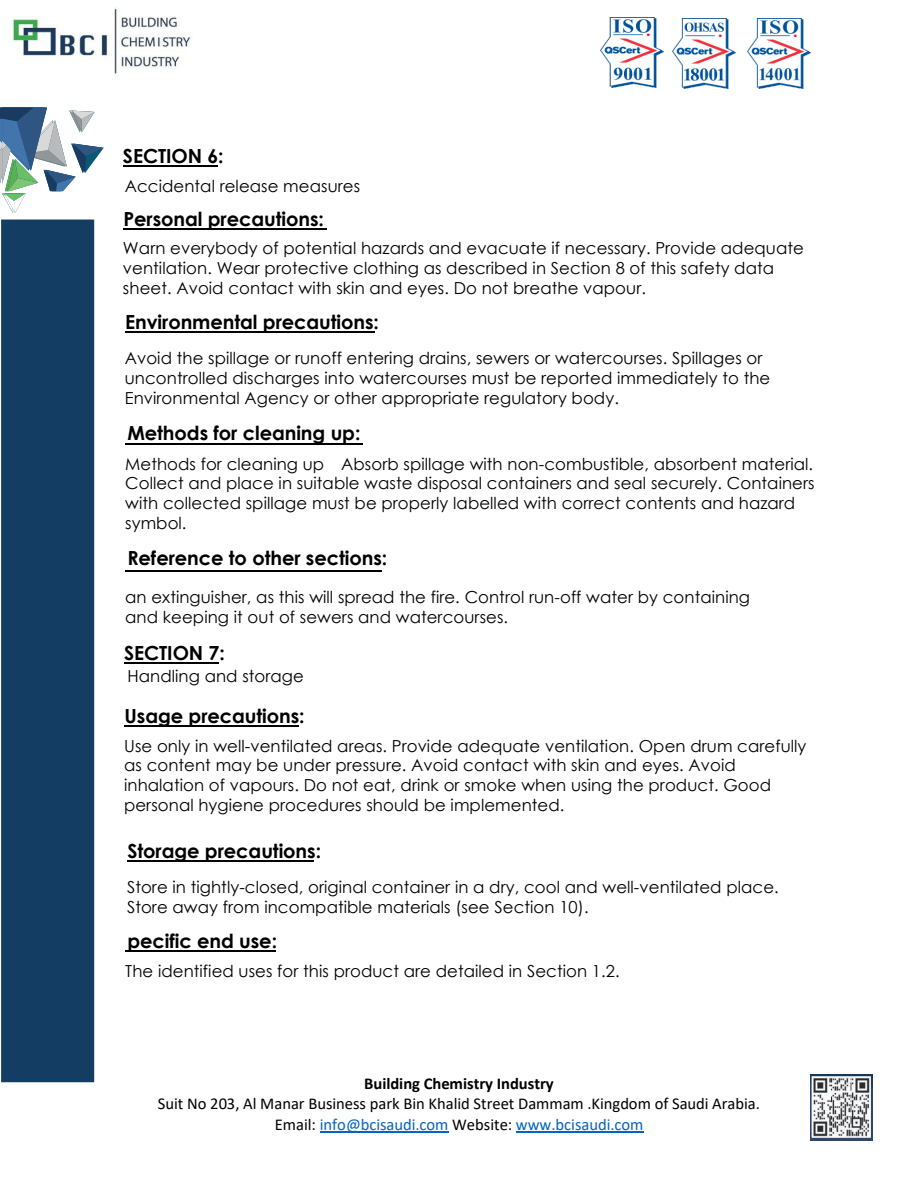
<style>
.page{position:relative;width:918px;height:1188px;background:#fff}
.page>*{position:absolute;margin:0;border:0;box-sizing:border-box;transform-origin:0 0}
.t1{font:700 19.5px "Century Gothic";letter-spacing:-.005em;color:#000}
.t2{font:16.5px/19.8px "Century Gothic";letter-spacing:.005em;color:#000}
.t3{font:16.5px/20.2px "Calibri";color:#000;text-align:center}
.t4{font:700 16.5px "Calibri";color:#000}
.s1{color:#0563c1}
</style>
<div class="page">
<hr style="left:123px;top:165px;width:94px;height:1px;background:#000">
<hr style="left:123px;top:228px;width:204px;height:2px;background:#000">
<hr style="left:125px;top:331px;width:250px;height:2px;background:#000">
<hr style="left:126px;top:443px;width:237px;height:2px;background:#000">
<hr style="left:124px;top:662px;width:94px;height:2px;background:#000">
<hr style="left:125px;top:725px;width:174px;height:2px;background:#000">
<hr style="left:127px;top:860px;width:187px;height:2px;background:#000">
<hr style="left:126px;top:950px;width:150px;height:2px;background:#000">
<hr style="left:126px;top:570px;width:256px;height:2px;background:#000">
<hr style="left:320px;top:1131px;width:129px;height:1px;background:#0563c1">
<hr style="left:516px;top:1131px;width:127px;height:1px;background:#0563c1">
<img style="left:601px;top:18px;width:63px;height:70px">
<img style="left:747px;top:19px;width:63px;height:70px">
<img style="left:810px;top:1075px;width:63px;height:65px">
<img style="left:12px;top:8px;width:179px;height:66px">
<div style="left:1px;top:220px;width:93px;height:862px;background:#143d63"></div>
<svg style="left:0;top:107px;width:104px;height:106px"></svg>
<img style="left:673px;top:19px;width:63px;height:70px">
<p class="t1" style="left:123px;top:141px;width:102px">SECTION 6:</p>
<p class="t2" style="left:125px;top:176px;width:237px">Accidental release measures</p>
<p class="t1" style="left:123px;top:204px;width:202px">Personal precautions:</p>
<p class="t2" style="left:123px;top:238px;width:682px">Warn everybody of potential hazards and evacuate if necessary. Provide adequate ventilation. Wear protective clothing as described in Section 8 of this safety data sheet. Avoid contact with skin and eyes. Do not breathe vapour.</p>
<p class="t1" style="left:125px;top:308px;width:255px">Environmental precautions:</p>
<p class="t2" style="left:125px;top:348px;width:647px">Avoid the spillage or runoff entering drains, sewers or watercourses. Spillages or uncontrolled discharges into watercourses must be reported immediately to the<br>Environmental Agency or other appropriate regulatory body.</p>
<p class="t1" style="left:127px;top:418px;width:235px">Methods for cleaning up:</p>
<p class="t2" style="left:125px;top:453px;width:691px">Methods for cleaning up Absorb spillage with non-combustible, absorbent material.<br>Collect and place in suitable waste disposal containers and seal securely. Containers with collected spillage must be properly labelled with correct contents and hazard symbol.</p>
<p class="t1" style="left:127px;top:543px;width:261px">Reference to other sections:</p>
<p class="t2" style="left:125px;top:587px;width:626px">an extinguisher, as this will spread the fire. Control run-off water by containing and keeping it out of sewers and watercourses.</p>
<p class="t1" style="left:124px;top:638px;width:102px">SECTION 7:</p>
<p class="t2" style="left:127px;top:666px;width:178px">Handling and storage</p>
<p class="t1" style="left:125px;top:701px;width:182px">Usage precautions:</p>
<p class="t2" style="left:124px;top:735px;width:684px">Use only in well-ventilated areas. Provide adequate ventilation. Open drum carefully as content may be under pressure. Avoid contact with skin and eyes. Avoid inhalation of vapours. Do not eat, drink or smoke when using the product. Good personal hygiene procedures should be implemented.</p>
<p class="t1" style="left:127px;top:837px;width:195px">Storage precautions:</p>
<p class="t2" style="left:127px;top:877px;width:653px">Store in tightly-closed, original container in a dry, cool and well-ventilated place.<br>Store away from incompatible materials (see Section 10).</p>
<p class="t1" style="left:127px;top:926px;width:151px">pecific end use:</p>
<p class="t2" style="left:125px;top:961px;width:496px">The identified uses for this product are detailed in Section 1.2.</p>
<p class="t4" style="left:364px;top:1072px;width:191px">Building Chemistry Industry</p>
<p class="t3" style="left:158px;top:1093px;width:604px">Suit No 203, Al Manar Business park Bin Khalid Street Dammam .Kingdom of Saudi Arabia.<br>Email: <span class="s1">info@bcisaudi.com</span> Website: <span class="s1">www.bcisaudi.com</span></p>
</div>
